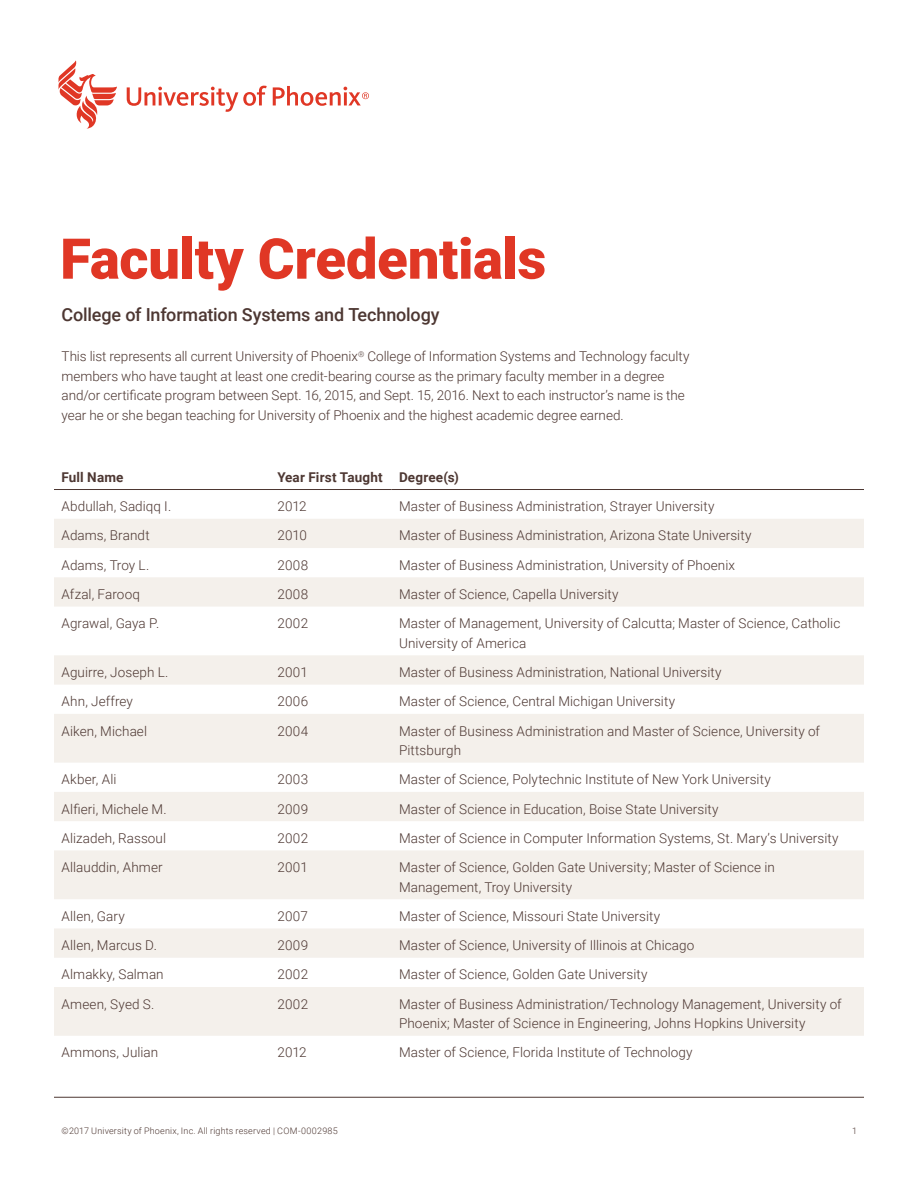
<style>
.page{position:relative;width:918px;height:1188px;background:#fff}
.page>*{position:absolute;margin:0;border:0;box-sizing:border-box;transform-origin:0 0}
.t1{font:900 56.25px "Roboto";letter-spacing:-.01em;color:#e03725}
.t2{font:500 18px "Roboto";letter-spacing:-.01em;color:#4d3732}
.t3{font:300 13.5px/19.5px "Roboto";letter-spacing:.005em;color:#4d3732}
.t4{font:700 13.5px "Roboto";letter-spacing:.01em;color:#4d3732}
.t5{font:300 9px "Roboto";letter-spacing:.025em;color:#4d3732}
</style>
<div class="page">
<hr style="left:54px;top:1097px;width:810px;height:1px;background:#4d3732">
<svg style="left:58px;top:60px;width:59px;height:69px"></svg>
<svg style="left:127px;top:86px;width:140px;height:26px"></svg>
<svg style="left:273px;top:86px;width:96px;height:20px"></svg>
<svg style="left:54px;top:519px;width:810px;height:517px;fill:#f4f0eb"></svg>
<hr style="left:54px;top:489px;width:216px;height:1px;background:#4d3732">
<hr style="left:270px;top:489px;width:122px;height:1px;background:#4d3732">
<hr style="left:392px;top:489px;width:472px;height:1px;background:#4d3732">
<h1 class="t1" style="left:60px;top:219px;width:488px">Faculty Credentials</h1>
<h2 class="t2" style="left:62px;top:302px;width:380px">College of Information Systems and Technology</h2>
<p class="t3" style="left:62px;top:346px;width:629px">This list represents all current University of Phoenix<sup>®</sup> College of Information Systems and Technology faculty members who have taught at least one credit-bearing course as the primary faculty member in a degree and/or certificate program between Sept. 16, 2015, and Sept. 15, 2016. Next to each instructor’s name is the year he or she began teaching for University of Phoenix and the highest academic degree earned.</p>
<p class="t4" style="left:62px;top:468px;width:64px">Full Name</p>
<p class="t4" style="left:278px;top:468px;width:183px">Year First Taught Degree(s)</p>
<p class="t3" style="left:62px;top:496px;width:111px">Abdullah, Sadiqq I.</p>
<p class="t3" style="left:278px;top:496px;width:31px">2012</p>
<p class="t3" style="left:399px;top:496px;width:317px">Master of Business Administration, Strayer University</p>
<p class="t3" style="left:62px;top:525px;width:90px">Adams, Brandt</p>
<p class="t3" style="left:278px;top:525px;width:31px">2010</p>
<p class="t3" style="left:399px;top:525px;width:354px">Master of Business Administration, Arizona State University</p>
<p class="t3" style="left:62px;top:555px;width:89px">Adams, Troy L.</p>
<p class="t3" style="left:278px;top:555px;width:32px">2008</p>
<p class="t3" style="left:399px;top:555px;width:337px">Master of Business Administration, University of Phoenix</p>
<p class="t3" style="left:62px;top:584px;width:80px">Afzal, Farooq</p>
<p class="t3" style="left:278px;top:584px;width:32px">2008</p>
<p class="t3" style="left:399px;top:584px;width:221px">Master of Science, Capella University</p>
<p class="t3" style="left:62px;top:613px;width:99px">Agrawal, Gaya P.</p>
<p class="t3" style="left:278px;top:613px;width:32px">2002</p>
<p class="t3" style="left:399px;top:613px;width:443px">Master of Management, University of Calcutta; Master of Science, Catholic<br>University of America</p>
<p class="t3" style="left:62px;top:662px;width:108px">Aguirre, Joseph L.</p>
<p class="t3" style="left:278px;top:662px;width:32px">2001</p>
<p class="t3" style="left:399px;top:662px;width:324px">Master of Business Administration, National University</p>
<p class="t3" style="left:62px;top:691px;width:73px">Ahn, Jeffrey</p>
<p class="t3" style="left:278px;top:691px;width:32px">2006</p>
<p class="t3" style="left:399px;top:691px;width:278px">Master of Science, Central Michigan University</p>
<p class="t3" style="left:62px;top:721px;width:87px">Aiken, Michael</p>
<p class="t3" style="left:278px;top:721px;width:32px">2004</p>
<p class="t3" style="left:399px;top:721px;width:422px">Master of Business Administration and Master of Science, University of<br>Pittsburgh</p>
<p class="t3" style="left:62px;top:769px;width:56px">Akber, Ali</p>
<p class="t3" style="left:278px;top:769px;width:32px">2003</p>
<p class="t3" style="left:399px;top:769px;width:373px">Master of Science, Polytechnic Institute of New York University</p>
<p class="t3" style="left:62px;top:799px;width:107px">Alfieri, Michele M.</p>
<p class="t3" style="left:278px;top:799px;width:32px">2009</p>
<p class="t3" style="left:399px;top:799px;width:321px">Master of Science in Education, Boise State University</p>
<p class="t3" style="left:62px;top:828px;width:106px">Alizadeh, Rassoul</p>
<p class="t3" style="left:278px;top:828px;width:32px">2002</p>
<p class="t3" style="left:399px;top:828px;width:441px">Master of Science in Computer Information Systems, St. Mary’s University</p>
<p class="t3" style="left:62px;top:857px;width:103px">Allauddin, Ahmer</p>
<p class="t3" style="left:278px;top:857px;width:32px">2001</p>
<p class="t3" style="left:399px;top:857px;width:377px">Master of Science, Golden Gate University; Master of Science in<br>Management, Troy University</p>
<p class="t3" style="left:62px;top:906px;width:65px">Allen, Gary</p>
<p class="t3" style="left:278px;top:906px;width:32px">2007</p>
<p class="t3" style="left:399px;top:906px;width:263px">Master of Science, Missouri State University</p>
<p class="t3" style="left:62px;top:935px;width:97px">Allen, Marcus D.</p>
<p class="t3" style="left:278px;top:935px;width:32px">2009</p>
<p class="t3" style="left:399px;top:935px;width:297px">Master of Science, University of Illinois at Chicago</p>
<p class="t3" style="left:62px;top:964px;width:104px">Almakky, Salman</p>
<p class="t3" style="left:278px;top:964px;width:32px">2002</p>
<p class="t3" style="left:399px;top:964px;width:250px">Master of Science, Golden Gate University</p>
<p class="t3" style="left:62px;top:994px;width:94px">Ameen, Syed S.</p>
<p class="t3" style="left:278px;top:994px;width:32px">2002</p>
<p class="t3" style="left:399px;top:994px;width:444px">Master of Business Administration/Technology Management, University of<br>Phoenix; Master of Science in Engineering, Johns Hopkins University</p>
<p class="t3" style="left:62px;top:1042px;width:98px">Ammons, Julian</p>
<p class="t3" style="left:278px;top:1042px;width:31px">2012</p>
<p class="t3" style="left:399px;top:1042px;width:295px">Master of Science, Florida Institute of Technology</p>
<p class="t5" style="left:62px;top:1124px;width:278px">©2017 University of Phoenix, Inc. All rights reserved | COM-0002985</p>
<p class="t5" style="left:852px;top:1124px;width:6px">1</p>
</div>
